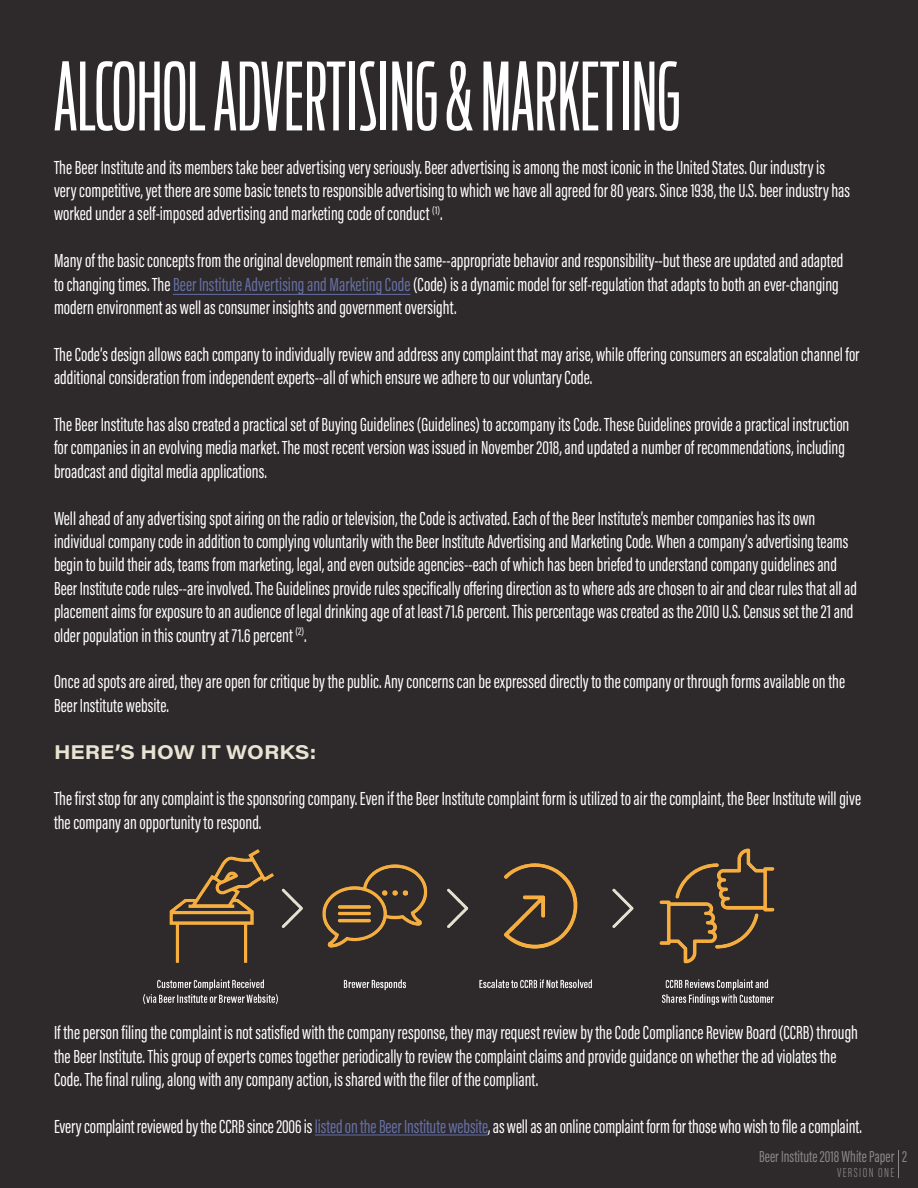
<style>
.page{position:relative;width:918px;height:1188px;background:#2e292b}
.page>*{position:absolute;margin:0;border:0;box-sizing:border-box;transform-origin:0 0}
.t1{font:300 93px "Antenna Comp";color:#fff}
.t2{font:19.5px/23.4px "Acumin Pro Extra Cond";color:#fff}
.t3{font:700 19.5px "Acumin Pro Wide";letter-spacing:.005em;color:#e8e3d2}
.t4{font:16.5px "Acumin Pro Extra Cond";color:#8b8889}
.t5{font:300 13.5px "Acumin Pro Extra Cond";letter-spacing:.1em;color:#8b8889}
.s1{color:#6570a4}
</style>
<div class="page">
<hr style="left:315px;top:1135px;width:173px;height:1px;background:#6570a4">
<hr style="left:173px;top:294px;width:237px;height:1px;background:#6570a4">
<img style="left:143px;top:848px;width:632px;height:157px">
<svg style="left:898px;top:1150px;width:1px;height:28px"></svg>
<h1 class="t1" style="left:54px;top:47px;width:628px">ALCOHOL ADVERTISING &amp; MARKETING</h1>
<p class="t2" style="left:54px;top:155px;width:798px">The Beer Institute and its members take beer advertising very seriously. Beer advertising is among the most iconic in the United States. Our industry is very competitive, yet there are some basic tenets to responsible advertising to which we have all agreed for 80 years. Since 1938, the U.S. beer industry has worked under a self-imposed advertising and marketing code of conduct <sup>(1)</sup>.</p>
<p class="t2" style="left:54px;top:249px;width:791px">Many of the basic concepts from the original development remain the same--appropriate behavior and responsibility--but these are updated and adapted to changing times. The <span class="s1">Beer Institute Advertising and Marketing Code</span> (Code) is a dynamic model for self-regulation that adapts to both an ever-changing modern environment as well as consumer insights and government oversight.</p>
<p class="t2" style="left:54px;top:343px;width:807px">The Code’s design allows each company to individually review and address any complaint that may arise, while offering consumers an escalation channel for additional consideration from independent experts--all of which ensure we adhere to our voluntary Code.</p>
<p class="t2" style="left:54px;top:413px;width:797px">The Beer Institute has also created a practical set of Buying Guidelines (Guidelines) to accompany its Code. These Guidelines provide a practical instruction for companies in an evolving media market. The most recent version was issued in November 2018, and updated a number of recommendations, including broadcast and digital media applications.</p>
<p class="t2" style="left:54px;top:506px;width:805px">Well ahead of any advertising spot airing on the radio or television, the Code is activated. Each of the Beer Institute’s member companies has its own individual company code in addition to complying voluntarily with the Beer Institute Advertising and Marketing Code. When a company’s advertising teams begin to build their ads, teams from marketing, legal, and even outside agencies--each of which has been briefed to understand company guidelines and Beer Institute code rules--are involved. The Guidelines provide rules specifically offering direction as to where ads are chosen to air and clear rules that all ad placement aims for exposure to an audience of legal drinking age of at least 71.6 percent. This percentage was created as the 2010 U.S. Census set the 21 and older population in this country at 71.6 percent <sup>(2)</sup>.</p>
<p class="t2" style="left:54px;top:670px;width:793px">Once ad spots are aired, they are open for critique by the public. Any concerns can be expressed directly to the company or through forms available on the<br>Beer Institute website.</p>
<p class="t3" style="left:54px;top:738px;width:264px">HERE’S HOW IT WORKS:</p>
<p class="t2" style="left:54px;top:787px;width:809px">The first stop for any complaint is the sponsoring company. Even if the Beer Institute complaint form is utilized to air the complaint, the Beer Institute will give the company an opportunity to respond.</p>
<p class="t2" style="left:54px;top:1021px;width:806px">If the person filing the complaint is not satisfied with the company response, they may request review by the Code Compliance Review Board (CCRB) through the Beer Institute. This group of experts comes together periodically to review the complaint claims and provide guidance on whether the ad violates the<br>Code. The final ruling, along with any company action, is shared with the filer of the compliant.</p>
<p class="t2" style="left:54px;top:1115px;width:810px">Every complaint reviewed by the CCRB since 2006 is <span class="s1">listed on the Beer Institute website</span>, as well as an online complaint form for those who wish to file a complaint.</p>
<p class="t4" style="left:759px;top:1147px;width:149px">Beer Institute 2018 White Paper 2</p>
<p class="t5" style="left:837px;top:1164px;width:59px">VERSION ONE</p>
</div>
